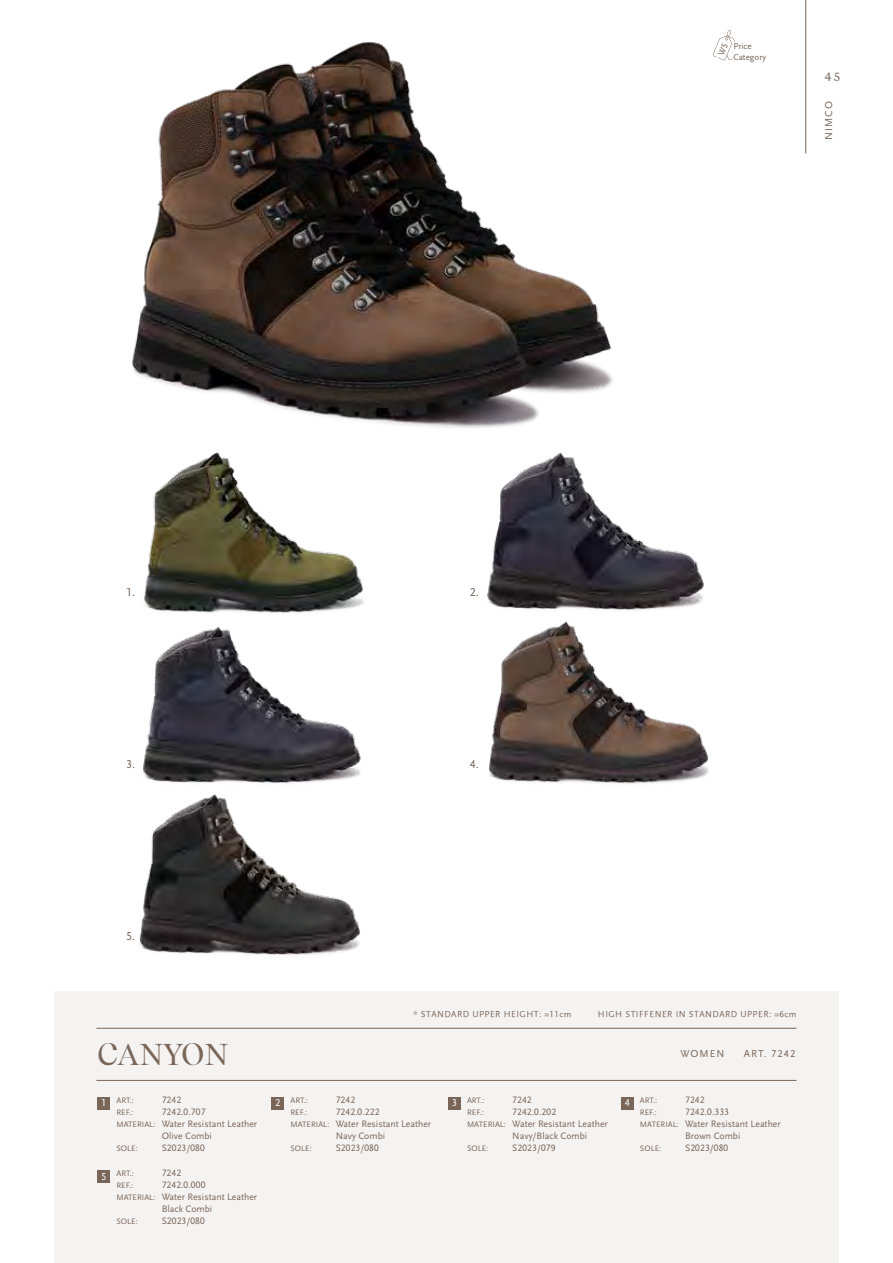
<style>
.page{position:relative;width:893px;height:1263px;background:#fff}
.page>*{position:absolute;margin:0;border:0;box-sizing:border-box;transform-origin:0 0}
.t1{font:30px "Recife Display";color:#796659}
.t2{font:12px "Scala Sans OT";color:#796659}
.t3{font:12px "Recife Text";color:#796659}
.t4{font:10.5px "Scala Sans OT";letter-spacing:.1em;color:#796659}
.t5{font:10.5px "Scala Sans OT";color:#fff}
.t6{font:9.75px/12px "Scala Sans OT";color:#796659}
.t7{font:9px "Scala Sans LF";letter-spacing:.05em;color:#796659}
.t8{font:9px "Scala Sans OT";color:#796659}
.t9{font:8.25px/12px "Scala Sans OT";color:#796659}
</style>
<div class="page">
<hr style="left:805px;top:0;width:1px;height:153px;background:#796659">
<div style="left:54px;top:991px;width:785px;height:272px;background:#f5f3f2"></div>
<hr style="left:96px;top:1028px;width:700px;height:1px;background:#796659">
<hr style="left:96px;top:1080px;width:700px;height:1px;background:#796659">
<div style="left:98px;top:1170px;width:12px;height:13px;background:#796659"></div>
<div style="left:98px;top:1097px;width:12px;height:12px;background:#796659"></div>
<div style="left:272px;top:1097px;width:12px;height:12px;background:#796659"></div>
<div style="left:448px;top:1097px;width:12px;height:12px;background:#796659"></div>
<div style="left:621px;top:1097px;width:12px;height:12px;background:#796659"></div>
<img style="left:131px;top:42px;width:482px;height:386px">
<img style="left:144px;top:452px;width:220px;height:160px">
<img style="left:489px;top:621px;width:220px;height:163px">
<img style="left:139px;top:794px;width:221px;height:161px">
<img style="left:143px;top:612px;width:218px;height:172px">
<img style="left:487px;top:452px;width:217px;height:159px">
<svg style="left:713px;top:30px;width:22px;height:30px"></svg>
<p class="t8" style="left:733px;top:41px;width:20px">Price</p>
<p class="t8" style="left:733px;top:52px;width:34px">Category</p>
<p class="t3" style="left:824px;top:69px;width:18px">45</p>
<p class="t4" style="left:823px;top:140px;width:40px;rotate:-90deg">NIMCO</p>
<p class="t2" style="left:126px;top:586px;width:11px">1.</p>
<p class="t2" style="left:470px;top:586px;width:11px">2.</p>
<p class="t2" style="left:126px;top:758px;width:11px">3.</p>
<p class="t2" style="left:126px;top:930px;width:11px">5.</p>
<h1 class="t1" style="left:98px;top:1032px;width:132px">CANYON</h1>
<p class="t2" style="left:470px;top:758px;width:11px">4.</p>
<p class="t7" style="left:413px;top:1009px;width:160px">* STANDARD UPPER HEIGHT: ~–11cm</p>
<p class="t7" style="left:598px;top:1009px;width:200px">HIGH STIFFENER IN STANDARD UPPER: ~–6cm</p>
<p class="t4" style="left:680px;top:1048px;width:46px">WOMEN</p>
<p class="t4" style="left:744px;top:1048px;width:53px">ART. 7242</p>
<p class="t6" style="left:162px;top:1094px;width:97px">7242<br>7242.0.707<br>Water Resistant Leather<br>Olive Combi<br>S2023/080</p>
<p class="t6" style="left:336px;top:1094px;width:97px">7242<br>7242.0.222<br>Water Resistant Leather<br>Navy Combi<br>S2023/080</p>
<p class="t6" style="left:512px;top:1094px;width:97px">7242<br>7242.0.202<br>Water Resistant Leather<br>Navy/Black Combi<br>S2023/079</p>
<p class="t6" style="left:685px;top:1094px;width:97px">7242<br>7242.0.333<br>Water Resistant Leather<br>Brown Combi<br>S2023/080</p>
<p class="t5" style="left:101px;top:1097px;width:7px">1</p>
<p class="t9" style="left:290px;top:1094px;width:40px">ART.:<br>REF.:<br>MATERIAL:</p>
<p class="t9" style="left:290px;top:1142px;width:23px">SOLE:</p>
<p class="t9" style="left:116px;top:1094px;width:40px">ART.:<br>REF.:<br>MATERIAL:</p>
<p class="t9" style="left:116px;top:1142px;width:23px">SOLE:</p>
<p class="t5" style="left:275px;top:1097px;width:7px">2</p>
<p class="t9" style="left:467px;top:1094px;width:40px">ART.:<br>REF.:<br>MATERIAL:</p>
<p class="t9" style="left:467px;top:1142px;width:23px">SOLE:</p>
<p class="t5" style="left:452px;top:1097px;width:7px">3</p>
<p class="t9" style="left:640px;top:1094px;width:40px">ART.:<br>REF.:<br>MATERIAL:</p>
<p class="t9" style="left:640px;top:1142px;width:23px">SOLE:</p>
<p class="t5" style="left:625px;top:1097px;width:7px">4</p>
<p class="t5" style="left:101px;top:1171px;width:7px">5</p>
<p class="t6" style="left:162px;top:1167px;width:97px">7242<br>7242.0.000<br>Water Resistant Leather<br>Black Combi<br>S2023/080</p>
<p class="t9" style="left:116px;top:1168px;width:40px">ART.:<br>REF.:<br>MATERIAL:</p>
<p class="t9" style="left:116px;top:1216px;width:23px">SOLE:</p>
</div>
